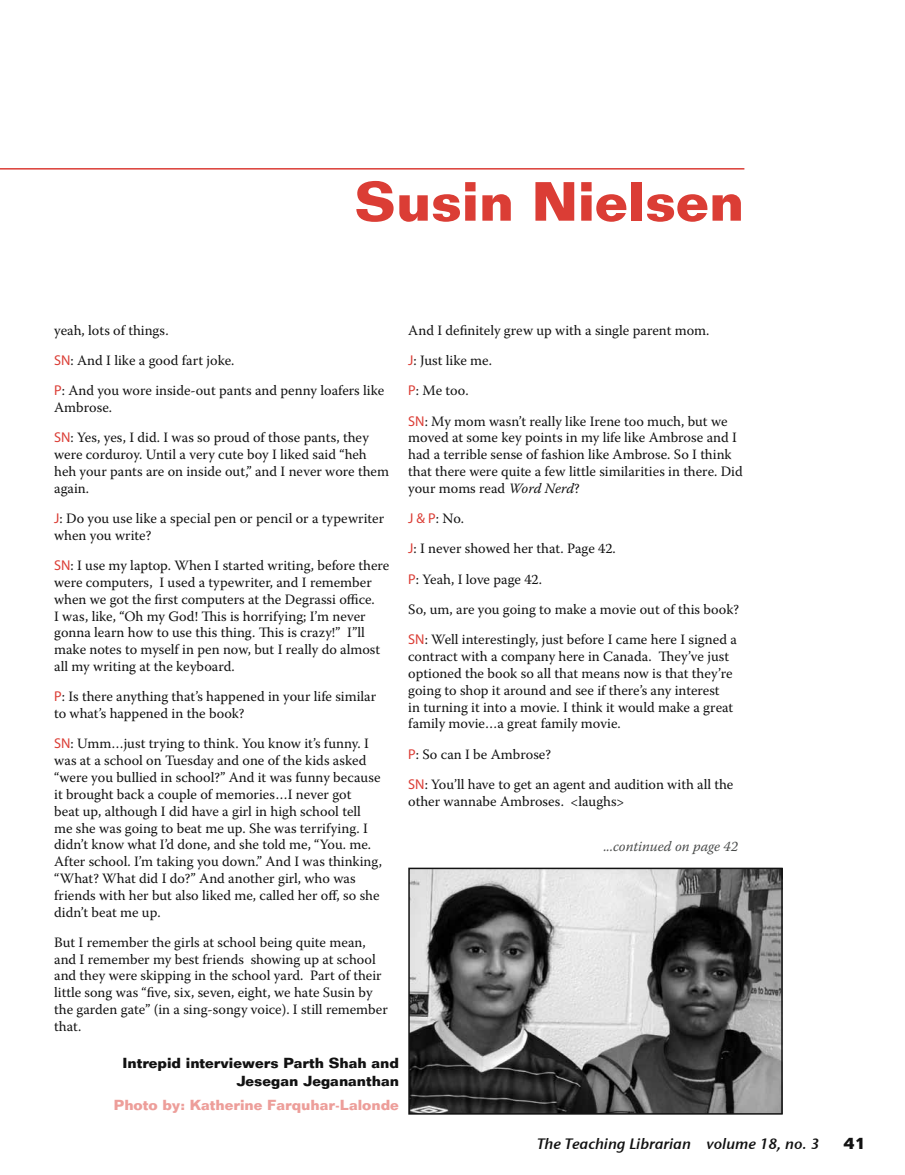
<style>
.page{position:relative;width:905px;height:1175px;background:#fff}
.page>*{position:absolute;margin:0;border:0;box-sizing:border-box;transform-origin:0 0}
.t1{font:700 54px "Folio Std";color:#db3d35}
.t2{font:700 16.5px "Folio Std";color:#121212}
.t3{font:15px "Stone Sans Sem ITCTT Semi Ita";color:#121212}
.t4{font:14.25px/16.8px "Warnock Pro";color:#121212}
.t5{font:700 14.25px/18px "Folio Std";color:#121212;text-align:right}
.t6{font:700 14.25px "Folio Std";color:#ed9e9a}
.t7{font:italic 14.25px "Warnock Pro";color:#4a4c4b}
.s1{font-family:"Myriad";color:#db3d35}
.s2{font-style:italic}
</style>
<div class="page">
<hr style="left:0;top:168px;width:744px;height:2px;background:#db3d35">
<img style="left:411px;top:870px;width:368px;height:241px">
<div style="left:408px;top:867px;width:374px;height:247px;border:2px solid #121212"></div>
<h1 class="t1" style="left:355px;top:168px;width:390px">Susin Nielsen</h1>
<p class="t4" style="left:54px;top:314px;width:331px;line-height:30.3px">yeah, lots of things.<br><span class="s1">SN</span>: And I like a good fart joke.<br><span class="s1">P</span>: And you wore inside-out pants and penny loafers like</p>
<p class="t4" style="left:54px;top:392px;width:316px;line-height:30.3px">Ambrose.<br><span class="s1">SN</span>: Yes, yes, I did. I was so proud of those pants, they</p>
<p class="t4" style="left:54px;top:446px;width:336px">were corduroy. Until a very cute boy I liked said “heh heh your pants are on inside out,” and I never wore them again.</p>
<p class="t4" style="left:54px;top:510px;width:331px"><span class="s1">J</span>: Do you use like a special pen or pencil or a typewriter when you write?</p>
<p class="t4" style="left:54px;top:557px;width:337px"><span class="s1">SN</span>: I use my laptop. When I started writing, before there were computers, I used a typewriter, and I remember when we got the first computers at the Degrassi office.<br>I was, like, “Oh my God! This is horrifying; I’m never gonna learn how to use this thing. This is crazy!” I”ll make notes to myself in pen now, but I really do almost all my writing at the keyboard.</p>
<p class="t4" style="left:54px;top:688px;width:323px"><span class="s1">P</span>: Is there anything that’s happened in your life similar to what’s happened in the book?</p>
<p class="t4" style="left:54px;top:735px;width:329px"><span class="s1">SN</span>: Umm…just trying to think. You know it’s funny. I was at a school on Tuesday and one of the kids asked “were you bullied in school?” And it was funny because it brought back a couple of memories…I never got<br>beat up, although I did have a girl in high school tell me she was going to beat me up. She was terrifying. I didn’t know what I’d done, and she told me, “You. me.<br>After school. I’m taking you down.” And I was thinking, “What? What did I do?” And another girl, who was friends with her but also liked me, called her off, so she didn’t beat me up.</p>
<p class="t4" style="left:54px;top:933px;width:335px">But I remember the girls at school being quite mean, and I remember my best friends showing up at school and they were skipping in the school yard. Part of their little song was “five, six, seven, eight, we hate Susin by the garden gate” (in a sing-songy voice). I still remember that.</p>
<p class="t4" style="left:408px;top:314px;width:321px;line-height:30.3px">And I definitely grew up with a single parent mom.<br><span class="s1">J</span>: Just like me.<br><span class="s1">P</span>: Me too.<br><span class="s1">SN</span>: My mom wasn’t really like Irene too much, but we</p>
<p class="t4" style="left:408px;top:429px;width:336px">moved at some key points in my life like Ambrose and I had a terrible sense of fashion like Ambrose. So I think that there were quite a few little similarities in there. Did your moms read <span class="s2">Word Nerd</span>?</p>
<p class="t4" style="left:408px;top:503px;width:332px;line-height:30.3px"><span class="s1">J &amp; P</span>: No.<br><span class="s1">J</span>: I never showed her that. Page 42.<br><span class="s1">P</span>: Yeah, I love page 42.<br>So, um, are you going to make a movie out of this book?<br><span class="s1">SN</span>: Well interestingly, just before I came here I signed a</p>
<p class="t4" style="left:408px;top:648px;width:326px">contract with a company here in Canada. They’ve just optioned the book so all that means now is that they’re going to shop it around and see if there’s any interest in turning it into a movie. I think it would make a great family movie…a great family movie.</p>
<p class="t4" style="left:408px;top:738px;width:326px;line-height:30.3px"><span class="s1">P</span>: So can I be Ambrose?<br><span class="s1">SN</span>: You’ll have to get an agent and audition with all the</p>
<p class="t4" style="left:408px;top:792px;width:218px">other wannabe Ambroses. &lt;laughs&gt;</p>
<p class="t7" style="left:603px;top:837px;width:136px">...continued on page 42</p>
<p class="t5" style="left:122px;top:1053px;width:278px">Intrepid interviewers Parth Shah and<br>Jesegan Jegananthan</p>
<p class="t6" style="left:114px;top:1095px;width:286px">Photo by: Katherine Farquhar-Lalonde</p>
<p class="t3" style="left:537px;top:1131px;width:284px">The Teaching Librarian volume 18, no. 3</p>
<p class="t2" style="left:843px;top:1132px;width:24px">41</p>
</div>
